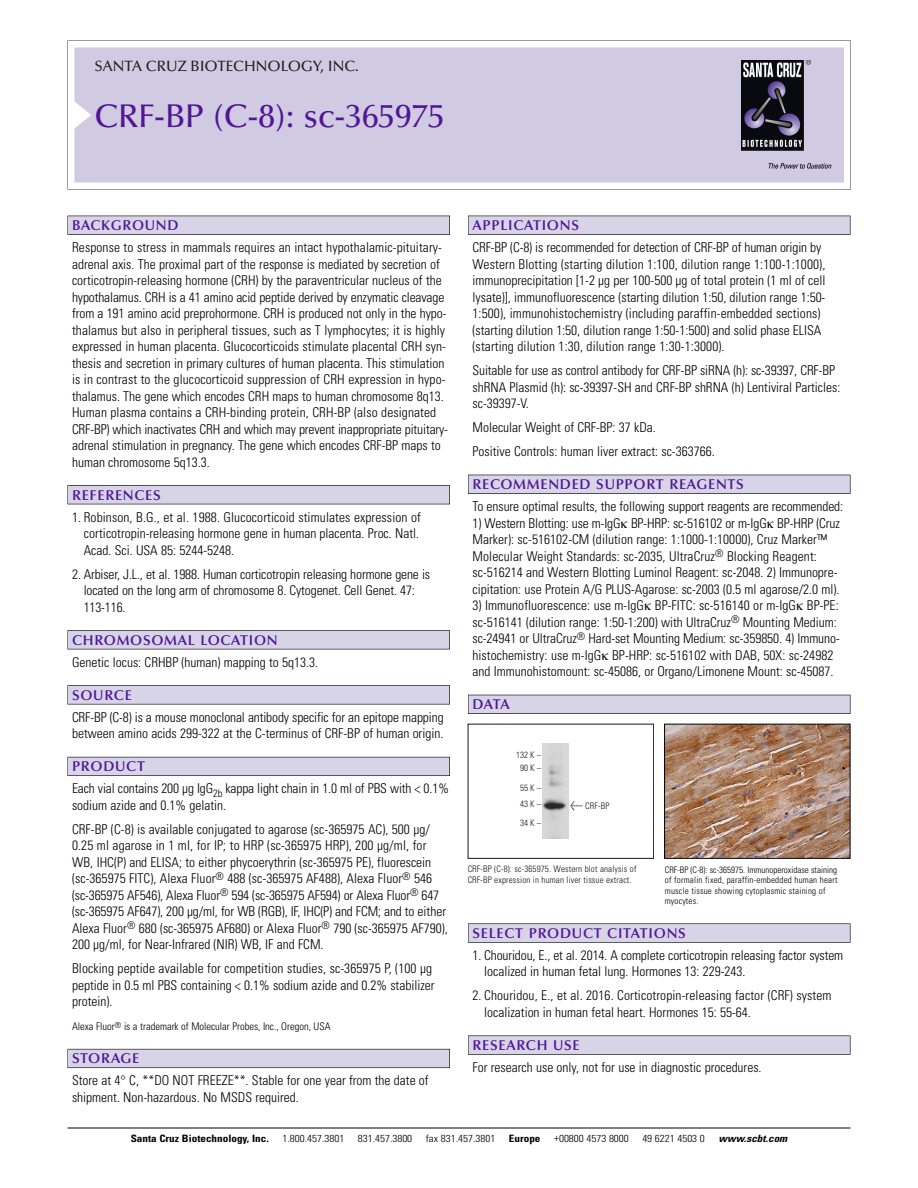
<style>
.page{position:relative;width:918px;height:1188px;background:#fff}
.page>*{position:absolute;margin:0;border:0;box-sizing:border-box;transform-origin:0 0}
.t1{font:500 33px "Optima";color:#511695}
.t2{font:500 15px "Optima";color:#231f20}
.t3{font:600 14.25px "Optima";letter-spacing:.05em;color:#511695}
.t4{font:300 condensed 13.5px/16.5px "Univers";color:#000}
.t5{font:300 condensed 10.5px "Univers";color:#000}
.t6{font:300 condensed 10.2px "Univers";color:#000;scale:1.1 1}
.t7{font:700 condensed 10.2px "Univers";color:#000;scale:1.1 1}
.t8{font:italic 700 condensed 10.2px "Univers";color:#000;scale:1.1 1}
.t9{font:300 condensed 9px/10.5px "Univers";letter-spacing:.02em;color:#000}
.t10{font:300 condensed 9px/10.5px "Univers";letter-spacing:.015em;color:#191919}
.s1{font-family:"Meta Plus";font-weight:400;font-stretch:normal;font-size:10.5px}
</style>
<div class="page">
<svg style="left:68px;top:40px;width:783px;height:149px"></svg>
<div style="left:74px;top:47px;width:770px;height:135px;background:#d1cae3"></div>
<img style="left:741px;top:60px;width:90px;height:108px">
<div style="left:68px;top:216px;width:382px;height:19px;background:#535256"></div>
<div style="left:68px;top:216px;width:381px;height:18px;background:#d7d4e8"></div>
<div style="left:68px;top:485px;width:382px;height:19px;background:#515155"></div>
<div style="left:68px;top:486px;width:381px;height:18px;background:#d7d4e8"></div>
<div style="left:68px;top:630px;width:382px;height:19px;background:#545357"></div>
<div style="left:68px;top:631px;width:381px;height:18px;background:#d7d4e8"></div>
<div style="left:68px;top:685px;width:382px;height:19px;background:#575659"></div>
<div style="left:68px;top:686px;width:381px;height:18px;background:#d7d4e8"></div>
<div style="left:68px;top:757px;width:382px;height:19px;background:#595860"></div>
<div style="left:68px;top:757px;width:381px;height:18px;background:#d7d4e8"></div>
<div style="left:68px;top:1049px;width:382px;height:19px;background:#64626c"></div>
<div style="left:68px;top:1049px;width:381px;height:18px;background:#d7d4e8"></div>
<div style="left:468px;top:216px;width:382px;height:19px;background:#535256"></div>
<div style="left:468px;top:216px;width:382px;height:18px;background:#d7d4e8"></div>
<div style="left:468px;top:475px;width:382px;height:19px;background:#525156"></div>
<div style="left:468px;top:475px;width:382px;height:18px;background:#d7d4e8"></div>
<div style="left:468px;top:695px;width:382px;height:19px;background:#515057"></div>
<div style="left:468px;top:695px;width:382px;height:18px;background:#d7d4e8"></div>
<svg style="left:468px;top:923px;width:382px;height:20px"></svg>
<div style="left:468px;top:924px;width:382px;height:18px;background:#d7d4e8"></div>
<div style="left:468px;top:1036px;width:382px;height:19px;background:#58575a"></div>
<div style="left:468px;top:1036px;width:382px;height:18px;background:#d7d4e8"></div>
<hr style="left:68px;top:1128px;width:782px;height:1px;background:#000">
<img style="left:666px;top:726px;width:182px;height:131px">
<div style="left:664px;top:724px;width:186px;height:135px;border:1px solid #000"></div>
<div style="left:468px;top:724px;width:186px;height:135px;border:1px solid #191919"></div>
<img style="left:542px;top:744px;width:26px;height:95px">
<p class="t2" style="left:94px;top:60px;width:266px">SANTA CRUZ BIOTECHNOLOGY, INC.</p>
<h1 class="t1" style="left:94px;top:102px;width:352px">CRF-BP (C-8): sc-365975</h1>
<p class="t3" style="left:72px;top:219px;width:108px">BACKGROUND</p>
<p class="t4" style="left:72px;top:240px;width:378px">Response to stress in mammals requires an intact hypothalamic-pituitary&shy;adrenal axis. The proximal part of the response is mediated by secretion of corticotropin-releasing hormone (CRH) by the paraventricular nucleus of the hypothalamus. CRH is a 41 amino acid peptide derived by enzymatic cleavage from a 191 amino acid preprohormone. CRH is produced not only in the hypo&shy;thalamus but also in peripheral tissues, such as T lymphocytes; it is highly expressed in human placenta. Glucocorticoids stimulate placental CRH syn&shy;thesis and secretion in primary cultures of human placenta. This stimulation is in contrast to the glucocorticoid suppression of CRH expression in hypo&shy;thalamus. The gene which encodes CRH maps to human chromosome 8q13.<br>Human plasma contains a CRH-binding protein, CRH-BP (also designated CRF-BP) which inactivates CRH and which may prevent inappropriate pituitary&shy;adrenal stimulation in pregnancy. The gene which encodes CRF-BP maps to human chromosome 5q13.3.</p>
<p class="t3" style="left:72px;top:489px;width:90px">REFERENCES</p>
<p class="t4" style="left:84px;top:510px;width:339px;text-indent:-12px">1. Robinson, B.G., et al. 1988. Glucocorticoid stimulates expression of corticotropin-releasing hormone gene in human placenta. Proc. Natl.<br>Acad. Sci. USA 85: 5244-5248.</p>
<p class="t4" style="left:84px;top:567px;width:348px;text-indent:-12px">2. Arbiser, J.L., et al. 1988. Human corticotropin releasing hormone gene is located on the long arm of chromosome 8. Cytogenet. Cell Genet. 47:<br>113-116.</p>
<p class="t3" style="left:72px;top:634px;width:207px">CHROMOSOMAL LOCATION</p>
<p class="t4" style="left:72px;top:655px;width:248px">Genetic locus: CRHBP (human) mapping to 5q13.3.</p>
<p class="t3" style="left:72px;top:689px;width:61px">SOURCE</p>
<p class="t4" style="left:72px;top:710px;width:373px">CRF-BP (C-8) is a mouse monoclonal antibody specific for an epitope mapping between amino acids 299-322 at the C-terminus of CRF-BP of human origin.</p>
<p class="t3" style="left:72px;top:760px;width:74px">PRODUCT</p>
<p class="t4" style="left:72px;top:782px;width:379px">Each vial contains 200 µg IgG<sub>2b</sub> kappa light chain in 1.0 ml of PBS with &lt; 0.1% sodium azide and 0.1% gelatin.</p>
<p class="t4" style="left:72px;top:822px;width:377px">CRF-BP (C-8) is available conjugated to agarose (sc-365975 AC), 500 µg/ 0.25 ml agarose in 1 ml, for IP; to HRP (sc-365975 HRP), 200 µg/ml, for WB, IHC(P) and ELISA; to either phycoerythrin (sc-365975 PE), fluorescein (sc-365975 FITC), Alexa Fluor<sup>®</sup> 488 (sc-365975 AF488), Alexa Fluor<sup>®</sup> 546 (sc-365975 AF546), Alexa Fluor<sup>®</sup> 594 (sc-365975 AF594) or Alexa Fluor<sup>®</sup> 647 (sc-365975 AF647), 200 µg/ml, for WB (RGB), IF, IHC(P) and FCM; and to either Alexa Fluor<sup>®</sup> 680 (sc-365975 AF680) or Alexa Fluor<sup>®</sup> 790 (sc-365975 AF790), 200 µg/ml, for Near-Infrared (NIR) WB, IF and FCM.</p>
<p class="t4" style="left:72px;top:962px;width:364px">Blocking peptide available for competition studies, sc-365975 P, (100 µg peptide in 0.5 ml PBS containing &lt; 0.1% sodium azide and 0.2% stabilizer protein).</p>
<p class="t5" style="left:72px;top:1023px;width:260px">Alexa Fluor<sup>®</sup> is a trademark of Molecular Probes, Inc., Oregon, USA</p>
<p class="t3" style="left:72px;top:1053px;width:69px">STORAGE</p>
<p class="t4" style="left:72px;top:1074px;width:358px">Store at 4° C, **DO NOT FREEZE**. Stable for one year from the date of shipment. Non-hazardous. No MSDS required.</p>
<p class="t3" style="left:473px;top:219px;width:108px">APPLICATIONS</p>
<p class="t4" style="left:473px;top:240px;width:354px">CRF-BP (C-8) is recommended for detection of CRF-BP of human origin by Western Blotting (starting dilution 1:100, dilution range 1:100-1:1000), immunoprecipitation [1-2 µg per 100-500 µg of total protein (1 ml of cell lysate)], immunofluorescence (starting dilution 1:50, dilution range 1:50- 1:500), immunohistochemistry (including paraffin-embedded sections) (starting dilution 1:50, dilution range 1:50-1:500) and solid phase ELISA (starting dilution 1:30, dilution range 1:30-1:3000).</p>
<p class="t4" style="left:473px;top:363px;width:369px">Suitable for use as control antibody for CRF-BP siRNA (h): sc-39397, CRF-BP shRNA Plasmid (h): sc-39397-SH and CRF-BP shRNA (h) Lentiviral Particles: sc-39397-V.</p>
<p class="t4" style="left:473px;top:417px;width:244px;line-height:24px">Molecular Weight of CRF-BP: 37 kDa.<br>Positive Controls: human liver extract: sc-363766.</p>
<p class="t3" style="left:473px;top:478px;width:273px">RECOMMENDED SUPPORT REAGENTS</p>
<p class="t4" style="left:473px;top:499px;width:372px">To ensure optimal results, the following support reagents are recommended:</p>
<p class="t4" style="left:473px;top:516px;width:369px">1) Western Blotting: use m-IgG BP-HRP: sc-516102 or m-IgG BP-HRP (Cruz Marker): sc-516102-CM (dilution range: 1:1000-1:10000), Cruz Marker™ Molecular Weight Standards: sc-2035, UltraCruz<sup>®</sup> Blocking Reagent: sc-516214 and Western Blotting Luminol Reagent: sc-2048. 2) Immunopre&shy;cipitation: use Protein A/G PLUS-Agarose: sc-2003 (0.5 ml agarose/2.0 ml).</p>
<p class="t4" style="left:473px;top:598px;width:369px">3) Immunofluorescence: use m-IgG BP-FITC: sc-516140 or m-IgG BP-PE: sc-516141 (dilution range: 1:50-1:200) with UltraCruz<sup>®</sup> Mounting Medium: sc-24941 or UltraCruz<sup>®</sup> Hard-set Mounting Medium: sc-359850. 4) Immuno&shy;histochemistry: use m-IgG BP-HRP: sc-516102 with DAB, 50X: sc-24982 and Immunohistomount: sc-45086, or Organo/Limonene Mount: sc-45087.</p>
<p class="t3" style="left:473px;top:698px;width:39px">DATA</p>
<p class="t10" style="left:516px;top:749px;width:26px;line-height:13px;text-align:center">132 K –<br>90K–</p>
<p class="t10" style="left:520px;top:781px;width:22px;line-height:15.6px">55K–<br>43K–</p>
<p class="t10" style="left:520px;top:818px;width:22px">34K–</p>
<p class="t10" style="left:570px;top:802px;width:41px"><span class="s1">&lt;</span> CRF-BP</p>
<p class="t10" style="left:468px;top:865px;width:170px">CRF-BP (C-8): sc-365975. Western blot analysis of<br>CRF-BP expression in human liver tissue extract.</p>
<p class="t9" style="left:665px;top:865px;width:174px">CRF-BP (C-8): sc-365975. Immunoperoxidase staining of formalin fixed, paraffin-embedded human heart muscle tissue showing cytoplasmic staining of myocytes.</p>
<p class="t3" style="left:473px;top:927px;width:215px">SELECT PRODUCT CITATIONS</p>
<p class="t4" style="left:484px;top:948px;width:361px;text-indent:-12px">1. Chouridou, E., et al. 2014. A complete corticotropin releasing factor system localized in human fetal lung. Hormones 13: 229-243.</p>
<p class="t4" style="left:484px;top:989px;width:349px;text-indent:-12px">2. Chouridou, E., et al. 2016. Corticotropin-releasing factor (CRF) system localization in human fetal heart. Hormones 15: 55-64.</p>
<p class="t3" style="left:473px;top:1039px;width:109px">RESEARCH USE</p>
<p class="t4" style="left:473px;top:1060px;width:291px">For research use only, not for use in diagnostic procedures.</p>
<p class="t7" style="left:131px;top:1135px;width:127px">Santa Cruz Biotechnology, Inc.</p>
<p class="t6" style="left:282px;top:1135px;width:58px">1.800.457.3801</p>
<p class="t6" style="left:358px;top:1135px;width:51px">831.457.3800</p>
<p class="t6" style="left:426px;top:1135px;width:65px">fax 831.457.3801</p>
<p class="t7" style="left:509px;top:1135px;width:30px">Europe</p>
<p class="t6" style="left:554px;top:1135px;width:69px">+00800 4573 8000</p>
<p class="t6" style="left:642px;top:1135px;width:58px">49 6221 4503 0</p>
<p class="t8" style="left:719px;top:1135px;width:66px">www.scbt.com</p>
</div>
